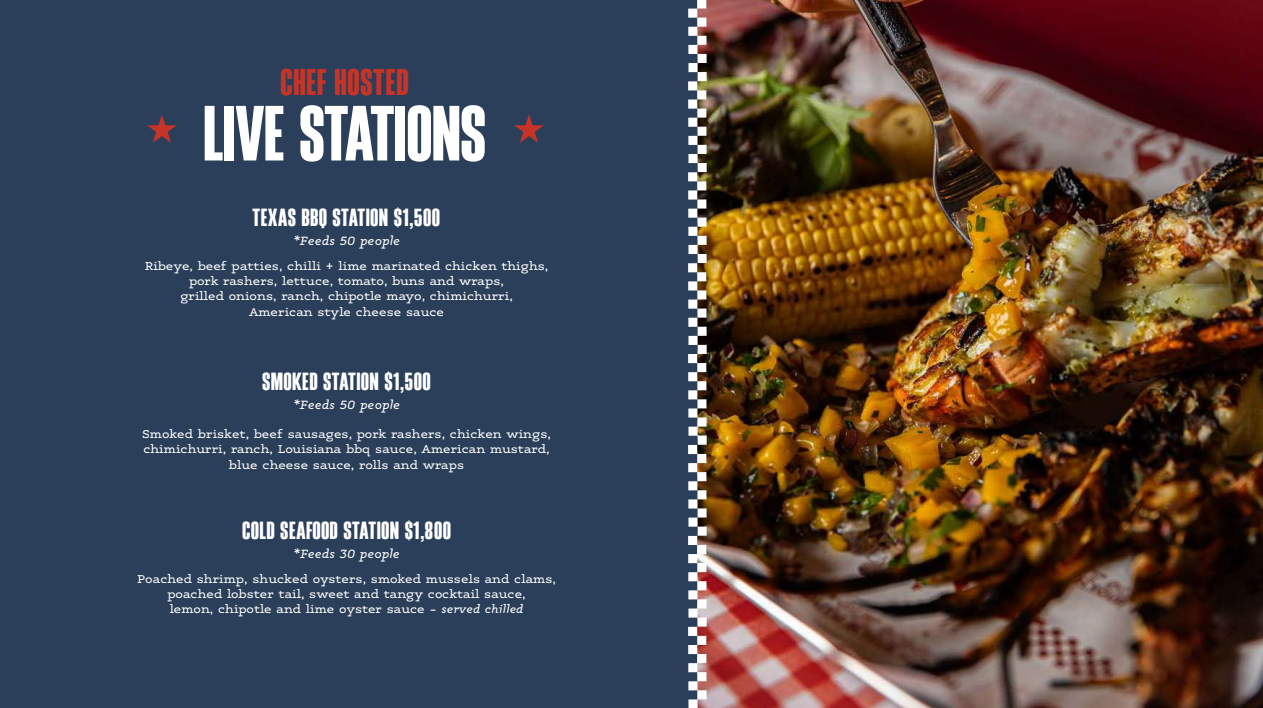
<style>
.page{position:relative;width:1263px;height:708px;background:#fff}
.page>*{position:absolute;margin:0;border:0;box-sizing:border-box;transform-origin:0 0}
.t1{font:94.35px "Aeternus Heavy Nano";letter-spacing:-.03em;color:#fff}
.t2{font:45px "Aeternus Heavy Nano";letter-spacing:-.01em;color:#c63428}
.t3{font:30px "Aeternus Heavy Nano";letter-spacing:-.01em;color:#fff}
.t4{font:italic 13.5px "Maxular";color:#fff}
.t5{font:12.75px/15.3px "Maxular";color:#fff;text-align:center}
.s1{font-style:italic}
</style>
<div class="page">
<div style="left:0;top:0;width:697px;height:708px;background:#2b3f5a"></div>
<svg style="left:514px;top:115px;width:30px;height:28px"></svg>
<svg style="left:147px;top:114px;width:30px;height:29px"></svg>
<img style="left:697px;top:0;width:566px;height:708px">
<div style="left:688px;top:699px;width:10px;height:9px;background:#fff"></div>
<div style="left:697px;top:690px;width:10px;height:9px;background:#fff"></div>
<div style="left:688px;top:681px;width:9px;height:9px;background:#fff"></div>
<div style="left:697px;top:672px;width:9px;height:9px;background:#fff"></div>
<div style="left:688px;top:663px;width:9px;height:9px;background:#fff"></div>
<div style="left:697px;top:654px;width:9px;height:9px;background:#fff"></div>
<div style="left:688px;top:645px;width:9px;height:9px;background:#fff"></div>
<div style="left:697px;top:636px;width:9px;height:9px;background:#fff"></div>
<div style="left:688px;top:627px;width:9px;height:9px;background:#fff"></div>
<div style="left:697px;top:618px;width:10px;height:9px;background:#fff"></div>
<div style="left:688px;top:609px;width:10px;height:9px;background:#fff"></div>
<div style="left:697px;top:599px;width:10px;height:10px;background:#fff"></div>
<div style="left:688px;top:590px;width:9px;height:9px;background:#fff"></div>
<div style="left:697px;top:581px;width:9px;height:9px;background:#fff"></div>
<div style="left:688px;top:572px;width:9px;height:9px;background:#fff"></div>
<div style="left:697px;top:563px;width:9px;height:9px;background:#fff"></div>
<div style="left:688px;top:554px;width:9px;height:9px;background:#fff"></div>
<div style="left:697px;top:545px;width:9px;height:9px;background:#fff"></div>
<div style="left:688px;top:536px;width:9px;height:9px;background:#fff"></div>
<div style="left:697px;top:527px;width:10px;height:9px;background:#fff"></div>
<div style="left:688px;top:518px;width:10px;height:9px;background:#fff"></div>
<div style="left:697px;top:508px;width:10px;height:10px;background:#fff"></div>
<div style="left:688px;top:499px;width:9px;height:10px;background:#fff"></div>
<div style="left:697px;top:490px;width:9px;height:9px;background:#fff"></div>
<div style="left:688px;top:481px;width:9px;height:9px;background:#fff"></div>
<div style="left:697px;top:472px;width:9px;height:9px;background:#fff"></div>
<div style="left:688px;top:463px;width:9px;height:9px;background:#fff"></div>
<div style="left:697px;top:454px;width:9px;height:9px;background:#fff"></div>
<div style="left:688px;top:445px;width:9px;height:9px;background:#fff"></div>
<div style="left:697px;top:436px;width:10px;height:9px;background:#fff"></div>
<div style="left:688px;top:427px;width:10px;height:9px;background:#fff"></div>
<div style="left:697px;top:417px;width:10px;height:10px;background:#fff"></div>
<div style="left:688px;top:408px;width:9px;height:10px;background:#fff"></div>
<div style="left:697px;top:399px;width:9px;height:9px;background:#fff"></div>
<div style="left:688px;top:390px;width:9px;height:9px;background:#fff"></div>
<div style="left:697px;top:381px;width:9px;height:9px;background:#fff"></div>
<div style="left:688px;top:372px;width:9px;height:9px;background:#fff"></div>
<div style="left:697px;top:363px;width:9px;height:9px;background:#fff"></div>
<div style="left:688px;top:354px;width:9px;height:9px;background:#fff"></div>
<div style="left:697px;top:345px;width:10px;height:9px;background:#fff"></div>
<div style="left:688px;top:336px;width:10px;height:9px;background:#fff"></div>
<div style="left:697px;top:327px;width:10px;height:9px;background:#fff"></div>
<div style="left:688px;top:318px;width:9px;height:9px;background:#fff"></div>
<div style="left:697px;top:309px;width:9px;height:9px;background:#fff"></div>
<div style="left:688px;top:300px;width:9px;height:9px;background:#fff"></div>
<div style="left:697px;top:290px;width:9px;height:10px;background:#fff"></div>
<div style="left:688px;top:281px;width:9px;height:10px;background:#fff"></div>
<div style="left:697px;top:272px;width:9px;height:9px;background:#fff"></div>
<div style="left:688px;top:263px;width:9px;height:9px;background:#fff"></div>
<div style="left:697px;top:254px;width:10px;height:9px;background:#fff"></div>
<div style="left:688px;top:245px;width:10px;height:9px;background:#fff"></div>
<div style="left:697px;top:236px;width:10px;height:9px;background:#fff"></div>
<div style="left:688px;top:227px;width:9px;height:9px;background:#fff"></div>
<div style="left:697px;top:218px;width:9px;height:9px;background:#fff"></div>
<div style="left:688px;top:209px;width:9px;height:9px;background:#fff"></div>
<div style="left:697px;top:199px;width:9px;height:10px;background:#fff"></div>
<div style="left:688px;top:190px;width:9px;height:10px;background:#fff"></div>
<div style="left:697px;top:181px;width:9px;height:9px;background:#fff"></div>
<div style="left:688px;top:172px;width:9px;height:9px;background:#fff"></div>
<div style="left:697px;top:163px;width:10px;height:9px;background:#fff"></div>
<div style="left:688px;top:154px;width:10px;height:9px;background:#fff"></div>
<div style="left:697px;top:145px;width:10px;height:9px;background:#fff"></div>
<div style="left:688px;top:136px;width:9px;height:9px;background:#fff"></div>
<div style="left:697px;top:127px;width:9px;height:9px;background:#fff"></div>
<div style="left:688px;top:118px;width:9px;height:9px;background:#fff"></div>
<div style="left:697px;top:109px;width:9px;height:9px;background:#fff"></div>
<div style="left:688px;top:99px;width:9px;height:10px;background:#fff"></div>
<div style="left:697px;top:90px;width:9px;height:9px;background:#fff"></div>
<div style="left:688px;top:81px;width:9px;height:9px;background:#fff"></div>
<div style="left:697px;top:72px;width:10px;height:9px;background:#fff"></div>
<div style="left:688px;top:63px;width:10px;height:9px;background:#fff"></div>
<div style="left:697px;top:54px;width:10px;height:9px;background:#fff"></div>
<div style="left:688px;top:45px;width:9px;height:9px;background:#fff"></div>
<div style="left:697px;top:36px;width:9px;height:9px;background:#fff"></div>
<div style="left:688px;top:27px;width:9px;height:9px;background:#fff"></div>
<div style="left:697px;top:18px;width:9px;height:9px;background:#fff"></div>
<div style="left:688px;top:9px;width:9px;height:9px;background:#fff"></div>
<div style="left:697px;top:0;width:9px;height:9px;background:#fff"></div>
<h2 class="t2" style="left:280px;top:53px;width:131px">CHEF HOSTED</h2>
<h1 class="t1" style="left:202px;top:73px;width:287px">LIVE STATIONS</h1>
<h3 class="t3" style="left:253px;top:198px;width:189px">TEXAS BBQ STATION $1,500</h3>
<p class="t4" style="left:293px;top:230px;width:108px">*Feeds 50 people</p>
<p class="t5" style="left:145px;top:257px;width:405px">Ribeye, beef patties, chilli + lime marinated chicken thighs, pork rashers, lettuce, tomato, buns and wraps,<br>grilled onions, ranch, chipotle mayo, chimichurri,<br>American style cheese sauce</p>
<h3 class="t3" style="left:262px;top:362px;width:171px">SMOKED STATION $1,500</h3>
<p class="t4" style="left:293px;top:394px;width:108px">*Feeds 50 people</p>
<p class="t5" style="left:142px;top:425px;width:410px">Smoked brisket, beef sausages, pork rashers, chicken wings, chimichurri, ranch, Louisiana bbq sauce, American mustard, blue cheese sauce, rolls and wraps</p>
<h3 class="t3" style="left:242px;top:511px;width:211px">COLD SEAFOOD STATION $1,800</h3>
<p class="t4" style="left:293px;top:543px;width:108px">*Feeds 30 people</p>
<p class="t5" style="left:137px;top:570px;width:420px">Poached shrimp, shucked oysters, smoked mussels and clams, poached lobster tail, sweet and tangy cocktail sauce,<br>lemon, chipotle and lime oyster sauce - <span class="s1">served chilled</span></p>
</div>
